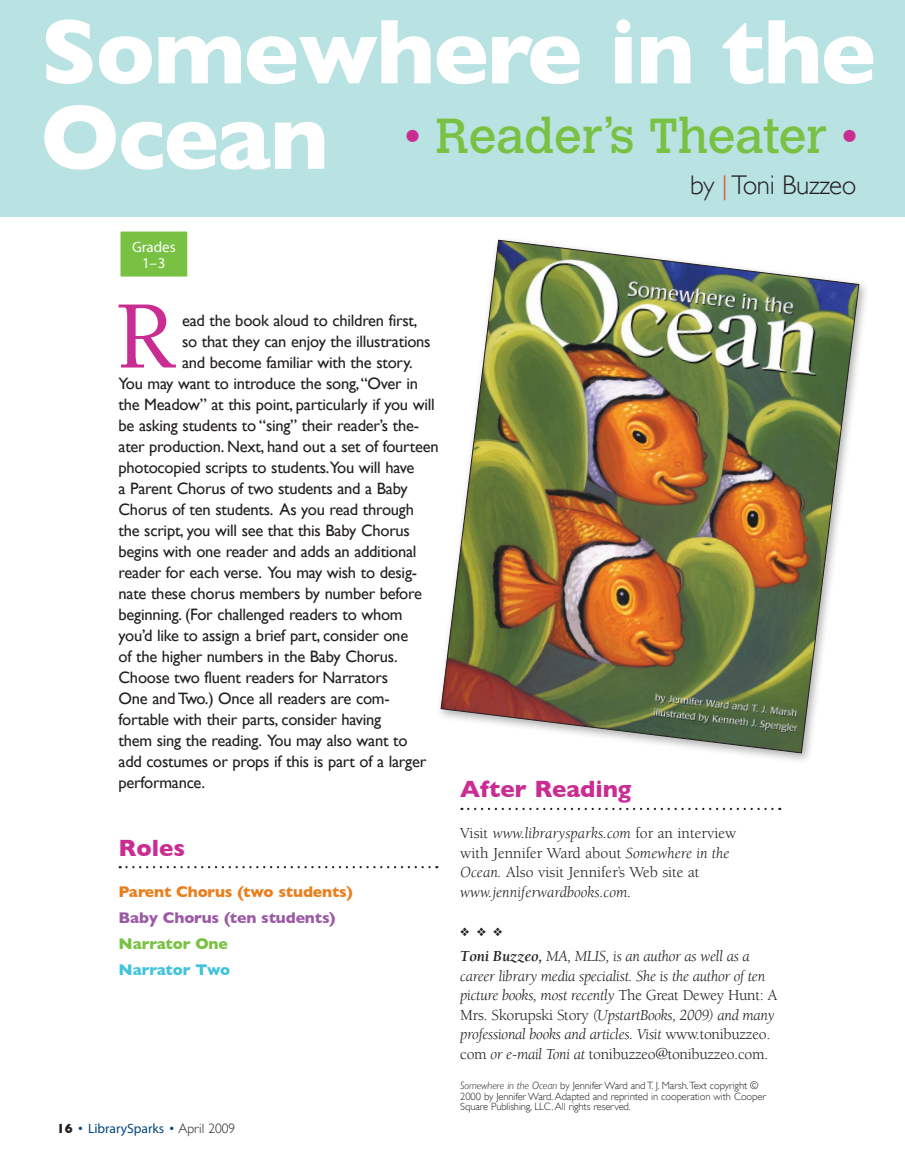
<style>
.page{position:relative;width:905px;height:1175px;background:#fff}
.page>*{position:absolute;margin:0;border:0;box-sizing:border-box;transform-origin:0 0}
.t1{font:500 99.15px "Berkeley";color:#c92d92}
.t2{font:700 93px/85.5px "Gill Sans";letter-spacing:-.02em;color:#fff}
.t3{font:48.75px "Calvert";letter-spacing:-.01em;color:#79c142}
.t4{font:300 27px "Gill Sans";letter-spacing:-.015em;color:#231f20}
.t5{font:700 24px "Gill Sans";color:#c92d92}
.t6{font:16.5px "Gill Sans";letter-spacing:-.015em;color:#231f20}
.t7{font:italic 15.75px/19.5px "Berkeley";letter-spacing:-.02em;color:#231f20}
.t8{font:15.75px/19.5px "Berkeley";color:#231f20}
.t9{font:700 15.75px "Gill Sans";letter-spacing:-.01em;color:#ea7e1d}
.t10{font:700 15.75px "Gill Sans";letter-spacing:-.01em;color:#9b5ba5}
.t11{font:700 15.75px "Gill Sans";letter-spacing:-.01em;color:#79c142}
.t12{font:700 15.75px "Gill Sans";letter-spacing:-.01em;color:#42c3dc}
.t13{font:15px/16.5px "Myriad Pro";color:#fff;text-align:center}
.t14{font:13.5px "Myriad Pro";color:#00467e}
.t15{font:12px "Zapf Dingbats";color:#231f20}
.t16{font:300 10.5px/10.5px "Gill Sans";letter-spacing:-.01em;color:#231f20}
.s1{color:#d9531c}
.s2{color:#c92d92}
.s3{font-family:"Gill Sans";font-weight:700;color:#231f20}
.s4{font-family:"Gill Sans";font-weight:300}
.s5{font-family:"Gill Sans";font-weight:300;color:#231f20}
.s6{font-style:italic}
.s7{font-weight:700}
.s8{font-style:normal}
</style>
<div class="page">
<div style="left:0;top:0;width:904px;height:216px;background:#b9e2e3"></div>
<svg style="left:120px;top:866px;width:317px;height:2px"></svg>
<svg style="left:468px;top:807px;width:312px;height:3px"></svg>
<div style="left:119px;top:230px;width:70px;height:48px;background:#79c142;border:2px solid #fff"></div>
<img style="left:440px;top:239px;width:419px;height:514px">
<h2 class="t2" style="left:40px;top:9px;width:837px">Somewhere in the<br>Ocean</h2>
<h3 class="t4" style="left:690px;top:170px;width:168px">by <span class="s1">|</span> Toni Buzzeo</h3>
<h3 class="t3" style="left:404px;top:108px;width:455px"><span class="s2">•</span> Reader’s Theater <span class="s2">•</span></h3>
<p class="t13" style="left:132px;top:238px;width:45px">Grades<br>1–3</p>
<h1 class="t1" style="left:115px;top:284px;width:62px">R</h1>
<p class="t6" style="left:182px;top:310px;width:237px">ead the book aloud to children first,</p>
<p class="t6" style="left:182px;top:331px;width:250px">so that they can enjoy the illustrations</p>
<p class="t6" style="left:182px;top:352px;width:232px">and become familiar with the story.</p>
<p class="t6" style="left:118px;top:373px;width:301px">You may want to introduce the song, “Over in</p>
<p class="t6" style="left:118px;top:394px;width:318px">the Meadow” at this point, particularly if you will</p>
<p class="t6" style="left:118px;top:415px;width:302px">be asking students to “sing” their reader’s the-</p>
<p class="t6" style="left:118px;top:436px;width:321px">ater production. Next, hand out a set of fourteen</p>
<p class="t6" style="left:118px;top:457px;width:297px">photocopied scripts to students.You will have</p>
<p class="t6" style="left:118px;top:478px;width:291px">a Parent Chorus of two students and a Baby</p>
<p class="t6" style="left:118px;top:499px;width:297px">Chorus of ten students. As you read through</p>
<p class="t6" style="left:118px;top:520px;width:293px">the script, you will see that this Baby Chorus</p>
<p class="t6" style="left:118px;top:541px;width:299px">begins with one reader and adds an additional</p>
<p class="t6" style="left:118px;top:562px;width:300px">reader for each verse. You may wish to desig-</p>
<p class="t6" style="left:118px;top:583px;width:305px">nate these chorus members by number before</p>
<p class="t6" style="left:118px;top:604px;width:285px">beginning. (For challenged readers to whom</p>
<p class="t6" style="left:118px;top:625px;width:291px">you’d like to assign a brief part, consider one</p>
<p class="t6" style="left:118px;top:646px;width:280px">of the higher numbers in the Baby Chorus.</p>
<p class="t6" style="left:118px;top:667px;width:271px">Choose two fluent readers for Narrators</p>
<p class="t6" style="left:118px;top:688px;width:273px">One and Two.) Once all readers are com-</p>
<p class="t6" style="left:118px;top:709px;width:264px">fortable with their parts, consider having</p>
<p class="t6" style="left:118px;top:730px;width:290px">them sing the reading. You may also want to</p>
<p class="t6" style="left:118px;top:751px;width:309px">add costumes or props if this is part of a larger</p>
<p class="t6" style="left:118px;top:772px;width:88px">performance.</p>
<h3 class="t5" style="left:118px;top:833px;width:68px">Roles</h3>
<p class="t9" style="left:118px;top:882px;width:236px">Parent Chorus (two students)</p>
<p class="t10" style="left:118px;top:908px;width:218px">Baby Chorus (ten students)</p>
<p class="t11" style="left:118px;top:934px;width:111px">Narrator One</p>
<p class="t12" style="left:118px;top:960px;width:113px">Narrator Two</p>
<p class="t14" style="left:57px;top:1120px;width:180px"><span class="s3">16</span> <span class="s4">•</span> LibrarySparks <span class="s4">•</span> <span class="s5">April 2009</span></p>
<h3 class="t5" style="left:460px;top:775px;width:173px">After Reading</h3>
<p class="t8" style="left:460px;top:824px;width:277px">Visit <span class="s6">www.librarysparks.com</span> for an interview with Jennifer Ward about <span class="s6">Somewhere in the Ocean.</span> Also visit Jennifer’s Web site at <span class="s6">www.jenniferwardbooks.com.</span></p>
<p class="t15" style="left:460px;top:926px;width:44px">❖ ❖ ❖</p>
<p class="t7" style="left:460px;top:947px;width:318px"><span class="s7">Toni Buzzeo,</span> MA, MLIS, is an author as well as a career library media specialist. She is the author of ten picture books, most recently <span class="s8">The Great Dewey Hunt: A Mrs. Skorupski Story</span> (UpstartBooks, 2009) and many professional books and articles. Visit <span class="s8">www.tonibuzzeo. com</span> or e-mail Toni at <span class="s8">tonibuzzeo@tonibuzzeo.com.</span></p>
<p class="t16" style="left:460px;top:1080px;width:307px"><span class="s6">Somewhere in the Ocean</span> by Jennifer Ward and T. J. Marsh. Text copyright ©<br>2000 by Jennifer Ward. Adapted and reprinted in cooperation with Cooper<br>Square Publishing, LLC. All rights reserved.</p>
</div>
